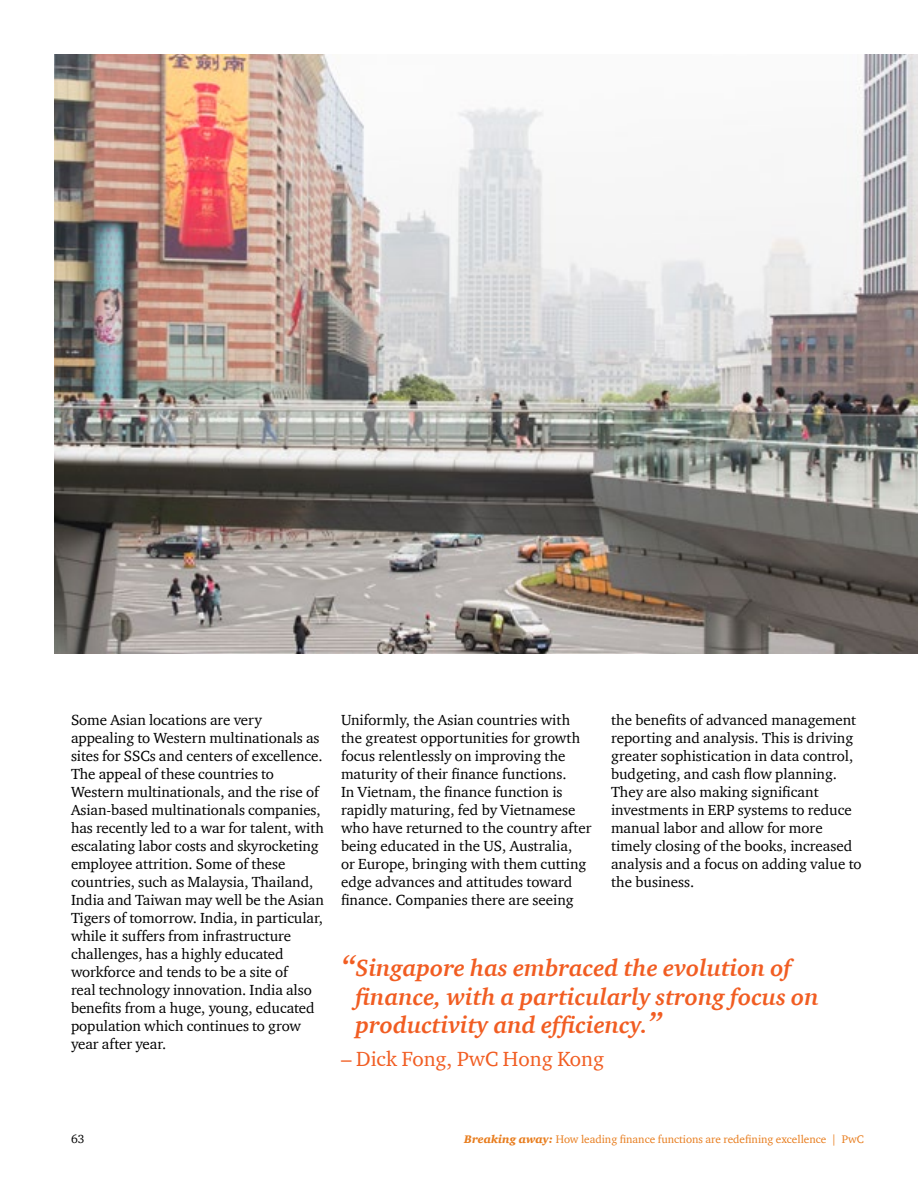
<style>
.page{position:relative;width:918px;height:1188px;background:#fff}
.page>*{position:absolute;margin:0;border:0;box-sizing:border-box;transform-origin:0 0}
.t1{font:italic 700 24px/28.5px "ITC Charter Com";color:#f15d22}
.t2{font:21px "ITC Charter Com";color:#f15d22}
.t3{font:15px/18px "ITC Charter Com";letter-spacing:-.005em;color:#000}
.t4{font:12px "ITC Charter Com";color:#000}
.t5{font:11.25px "ITC Charter Com";color:#e87d1e}
.s1{font-size:30px}
.s2{font-weight:900;font-style:italic}
</style>
<div class="page">
<img style="left:54px;top:54px;width:864px;height:600px">
<p class="t3" style="left:71px;top:711px;width:254px">Some Asian locations are very appealing to Western multinationals as sites for SSCs and centers of excellence.<br>The appeal of these countries to Western multinationals, and the rise of Asian-based multinationals companies, has recently led to a war for talent, with escalating labor costs and skyrocketing employee attrition. Some of these countries, such as Malaysia, Thailand, India and Taiwan may well be the Asian Tigers of tomorrow. India, in particular, while it suffers from infrastructure challenges, has a highly educated workforce and tends to be a site of<br>real technology innovation. India also benefits from a huge, young, educated population which continues to grow year after year.</p>
<p class="t3" style="left:341px;top:711px;width:252px">Uniformly, the Asian countries with the greatest opportunities for growth focus relentlessly on improving the maturity of their finance functions.<br>In Vietnam, the finance function is rapidly maturing, fed by Vietnamese who have returned to the country after being educated in the US, Australia,<br>or Europe, bringing with them cutting edge advances and attitudes toward finance. Companies there are seeing</p>
<p class="t3" style="left:611px;top:711px;width:252px">the benefits of advanced management reporting and analysis. This is driving greater sophistication in data control, budgeting, and cash flow planning.<br>They are also making significant investments in ERP systems to reduce manual labor and allow for more timely closing of the books, increased analysis and a focus on adding value to the business.</p>
<h1 class="t1" style="left:355px;top:954px;width:465px;text-indent:-14px"><span class="s1">“</span>Singapore has embraced the evolution of finance, with a particularly strong focus on productivity and efficiency.<span class="s1">”</span></h1>
<h2 class="t2" style="left:341px;top:1045px;width:265px">– Dick Fong, PwC Hong Kong</h2>
<p class="t4" style="left:71px;top:1131px;width:15px">63</p>
<p class="t5" style="left:464px;top:1132px;width:401px"><span class="s2">Breaking away:</span> How leading finance functions are redefining excellence | PwC</p>
</div>
